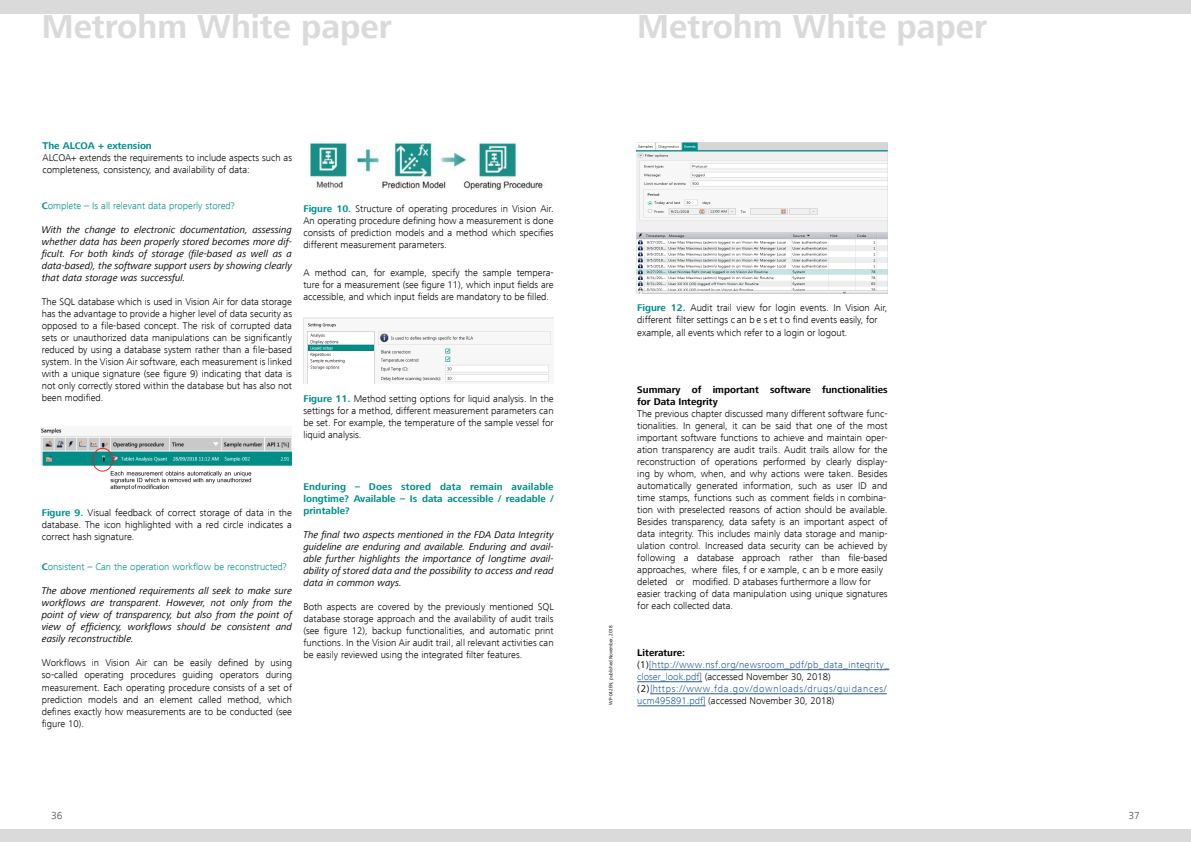
<style>
.page{position:relative;width:1191px;height:842px;background:#fff}
.page>*{position:absolute;margin:0;border:0;box-sizing:border-box;transform-origin:0 0}
.t1{font:700 34.1px "Frutiger Next LT";color:#dadada}
.t2{font:300 10px/12px "Frutiger Next LT";color:#000;text-align:justify}
.t3{font:italic 10px/12px "Frutiger Next LT";color:#000;text-align:justify}
.t4{font:300 10px/12px "Frutiger Next LT";letter-spacing:.03em;color:#275b9b}
.t5{font:700 10px/12px "Frutiger Next LT";color:#008f8b;text-align:justify}
.t6{font:300 10px "Frutiger Next LT";color:#008f8b}
.Pagina_left-site{font:300 10px "Neue Frutiger World";color:#4a4a49}
.t7{font:5px "Frutiger Next LT";color:#000}
.s1{font-weight:700;color:#008f8b}
.s2{font-weight:700}
.s3{font-weight:700;color:#000}
.s4{font-weight:400;color:#000}
.s5{color:#000}
.s6{color:#275b9b}
</style>
<div class="page">
<div style="left:0;top:0;width:595px;height:14px;background:#dadada"></div>
<div style="left:0;top:830px;width:595px;height:12px;background:#dadada"></div>
<img style="left:41px;top:428px;width:250px;height:63px">
<img style="left:303px;top:318px;width:251px;height:65px">
<img style="left:309px;top:142px;width:234px;height:48px">
<div style="left:595px;top:0;width:596px;height:14px;background:#dadada"></div>
<div style="left:595px;top:830px;width:596px;height:12px;background:#dadada"></div>
<img style="left:636px;top:142px;width:251px;height:152px">
<hr style="left:649px;top:669px;width:240px;height:1px;background:#275b9b">
<hr style="left:637px;top:681px;width:65px;height:1px;background:#275b9b">
<hr style="left:650px;top:693px;width:236px;height:1px;background:#275b9b">
<hr style="left:637px;top:705px;width:68px;height:1px;background:#275b9b">
<p class="t1" style="left:42px;top:8px;width:351px">Metrohm White paper</p>
<p class="t2" style="left:43px;top:140px;width:251px;text-align:left"><span class="s1">The ALCOA + extension<br></span>ALCOA+ extends the requirements to include aspects such as completeness, consistency, and availability of data:</p>
<p class="t6" style="left:42px;top:200px;width:194px"><span class="s2">C</span>omplete – Is all relevant data properly stored?</p>
<p class="t3" style="left:42px;top:223px;width:252px">With the change to electronic documentation, assessing whether data has been properly stored becomes more dif&shy;ficult. For both kinds of storage (file-based as well as a data-based), the software support users by showing clearly that data storage was successful.</p>
<p class="t2" style="left:42px;top:296px;width:252px">The SQL database which is used in Vision Air for data storage has the advantage to provide a higher level of data security as opposed to a file-based concept. The risk of corrupted data sets or unauthorized data manipulations can be significantly reduced by using a database system rather than a file-based system. In the Vision Air software, each measurement is linked with a unique signature (see figure 9) indicating that data is not only correctly stored within the database but has also not been modified.</p>
<p class="t2" style="left:303px;top:202px;width:252px"><span class="s1">Figure 10.</span> Structure of operating procedures in Vision Air.<br>An operating procedure defining how a measurement is done consists of prediction models and a method which specifies different measurement parameters.</p>
<p class="t2" style="left:303px;top:267px;width:252px">A method can, for example, specify the sample tempera&shy;ture for a measurement (see figure 11), which input fields are accessible, and which input fields are mandatory to be filled.</p>
<p class="t2" style="left:303px;top:393px;width:252px"><span class="s1">Figure 11.</span> Method setting options for liquid analysis. In the settings for a method, different measurement parameters can be set. For example, the temperature of the sample vessel for liquid analysis.</p>
<p class="t2" style="left:42px;top:507px;width:252px"><span class="s1">Figure 9.</span> Visual feedback of correct storage of data in the database. The icon highlighted with a red circle indicates a correct hash signature.</p>
<p class="t6" style="left:42px;top:561px;width:246px"><span class="s2">C</span>onsistent – Can the operation workflow be reconstructed?</p>
<p class="t3" style="left:42px;top:585px;width:252px">The above mentioned requirements all seek to make sure workflows are transparent. However, not only from the point of view of transparency, but also from the point of view of efficiency, workflows should be consistent and easily reconstructible.</p>
<p class="t2" style="left:42px;top:657px;width:252px">Workflows in Vision Air can be easily defined by using so-called operating procedures guiding operators during measurement. Each operating procedure consists of a set of prediction models and an element called method, which defines exactly how measurements are to be conducted (see figure 10).</p>
<p class="t5" style="left:303px;top:480px;width:252px">Enduring – Does stored data remain available longtime? Available – Is data accessible / readable / printable?</p>
<p class="t3" style="left:303px;top:529px;width:252px">The final two aspects mentioned in the FDA Data Integrity guideline are enduring and available. Enduring and avail&shy;able further highlights the importance of longtime avail&shy;ability of stored data and the possibility to access and read data in common ways.</p>
<p class="t2" style="left:303px;top:601px;width:252px">Both aspects are covered by the previously mentioned SQL database storage approach and the availability of audit trails (see figure 12), backup functionalities, and automatic print functions. In the Vision Air audit trail, all relevant activities can be easily reviewed using the integrated filter features.</p>
<p class="t1" style="left:637px;top:8px;width:351px">Metrohm White paper</p>
<p class="t7" style="left:608px;top:705px;width:81px;rotate:-90deg">WP-042EN, published November, 2018</p>
<p class="t2" style="left:637px;top:302px;width:252px;text-align:left"><span class="s1">Figure 12.</span> Audit trail view for login events. In Vision Air, different filter settings c an b e s et t o find events easily, for example, all events which refer to a login or logout.</p>
<p class="t2" style="left:637px;top:383px;width:252px;text-align:left"><span class="s2">Summary of important software functionalities for Data Integrity<br></span>The previous chapter discussed many different software func&shy;tionalities. In general, it can be said that one of the most important software functions to achieve and maintain oper&shy;ation transparency are audit trails. Audit trails allow for the reconstruction of operations performed by clearly display&shy;ing by whom, when, and why actions were taken. Besides automatically generated information, such as user ID and time stamps, functions such as comment fields in combina&shy;tion with preselected reasons of action should be available.<br>Besides transparency, data safety is an important aspect of data integrity. This includes mainly data storage and manip&shy;ulation control. Increased data security can be achieved by following a database approach rather than file-based approaches, where files, f or e xample, c an b e more easily deleted or modified. D atabases furthermore a llow for easier tracking of data manipulation using unique signatures for each collected data.</p>
<p class="t4" style="left:637px;top:646px;width:253px"><span class="s3">Literature: </span><span class="s4">(1)</span>[http://www.nsf.org/newsroom_pdf/pb_data_integrity_ closer_look.pdf] <span class="s5">(accessed November 30, 2018) </span><span class="s4">(2)</span>[https://www.fda.gov/downloads/drugs/guidances/</p>
<p class="t2" style="left:637px;top:694px;width:198px"><span class="s6">ucm495891.pdf]</span> (accessed November 30, 2018)</p>
<p class="Pagina_left-site" style="left:51px;top:808px;width:13px">36</p>
<p class="Pagina_left-site" style="left:1128px;top:808px;width:13px">37</p>
</div>
